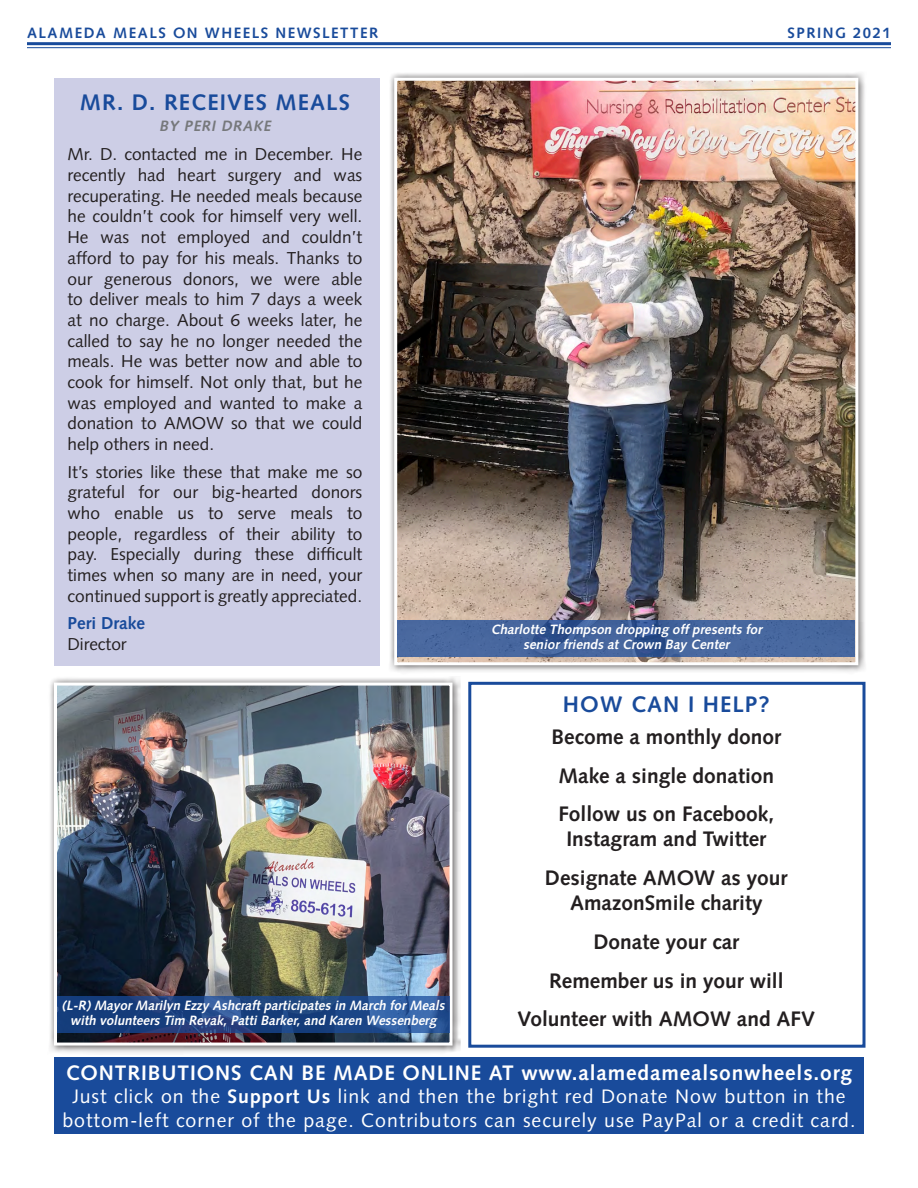
<style>
.page{position:relative;width:918px;height:1188px;background:#fff}
.page>*{position:absolute;margin:0;border:0;box-sizing:border-box;transform-origin:0 0}
.t1{font:700 22.5px "Syntax LT Std";letter-spacing:.05em;color:#194b9b}
.t2{font:700 21px/25.2px "Syntax LT Std";color:#231f20;text-align:center}
.t3{font:700 21px "Syntax LT Std";letter-spacing:.04em;color:#fff}
.t4{font:19.5px "Syntax LT Std";letter-spacing:.05em;color:#fff}
.t5{font:17.25px/20.7px "Syntax LT Std";color:#231f20;text-align:justify}
.t6{font:700 17.25px "Syntax LT Std";color:#194b9b}
.t7{font:700 15px "Syntax LT Std";letter-spacing:.1em;color:#194b9b}
.t8{font:italic 700 15px "Syntax LT Std";color:#76787b}
.t9{font:italic 700 13.5px/15px "Syntax LT Std";color:#fff;text-align:center}
.s1{font-weight:700}
</style>
<div class="page">
<hr style="left:27px;top:42px;width:864px;height:3px;background:#194b9b">
<hr style="left:27px;top:47px;width:864px;height:1px;background:#194b9b">
<div style="left:387px;top:71px;width:480px;height:603px;background:#231f20;opacity:.75"></div>
<img style="left:398px;top:82px;width:456px;height:579px">
<div style="left:394px;top:78px;width:464px;height:587px;border:3px solid #fff"></div>
<div style="left:54px;top:1057px;width:810px;height:77px;background:#194b9b"></div>
<div style="left:47px;top:676px;width:414px;height:378px;background:#231f20;opacity:.75"></div>
<img style="left:58px;top:687px;width:391px;height:355px">
<div style="left:54px;top:683px;width:399px;height:363px;border:3px solid #fff"></div>
<div style="left:54px;top:78px;width:325px;height:588px;background:#cdcee6"></div>
<svg style="left:397px;top:620px;width:458px;height:36px;background:#43639b"></svg>
<svg style="left:57px;top:996px;width:392px;height:36px;background:#204887"></svg>
<div style="left:468px;top:682px;width:398px;height:366px;border:3px solid #194b9b"></div>
<p class="t7" style="left:27px;top:24px;width:353px">ALAMEDA MEALS ON WHEELS NEWSLETTER</p>
<p class="t7" style="left:788px;top:24px;width:105px">SPRING 2021</p>
<p class="t1" style="left:80px;top:89px;width:272px">MR. D. RECEIVES MEALS</p>
<p class="t8" style="left:159px;top:117px;width:116px">BY PERI DRAKE</p>
<p class="t5" style="left:68px;top:144px;width:296px">Mr. D. contacted me in December. He recently had heart surgery and was recuperating. He needed meals because he couldn’t cook for himself very well.<br>He was not employed and couldn’t afford to pay for his meals. Thanks to our generous donors, we were able to deliver meals to him 7 days a week at no charge. About 6 weeks later, he called to say he no longer needed the meals. He was better now and able to cook for himself. Not only that, but he was employed and wanted to make a donation to AMOW so that we could help others in need.</p>
<p class="t5" style="left:68px;top:461px;width:296px">It’s stories like these that make me so grateful for our big-hearted donors who enable us to serve meals to people, regardless of their ability to pay. Especially during these difficult times when so many are in need, your continued support is greatly appreciated.</p>
<p class="t6" style="left:68px;top:613px;width:79px">Peri Drake</p>
<p class="t5" style="left:68px;top:634px;width:61px">Director</p>
<p class="t9" style="left:62px;top:998px;width:387px">(L-R) Mayor Marilyn Ezzy Ashcraft participates in March for Meals with volunteers Tim Revak, Patti Barker, and Karen Wessenberg</p>
<p class="t9" style="left:491px;top:622px;width:276px">Charlotte Thompson dropping off presents for</p>
<p class="t9" style="left:523px;top:637px;width:211px">senior friends at Crown Bay Center</p>
<p class="t1" style="left:563px;top:691px;width:209px">HOW CAN I HELP?</p>
<p class="t2" style="left:551px;top:724px;width:231px">Become a monthly donor</p>
<p class="t2" style="left:558px;top:763px;width:217px">Make a single donation</p>
<p class="t2" style="left:558px;top:802px;width:217px">Follow us on Facebook,<br>Instagram and Twitter</p>
<p class="t2" style="left:545px;top:865px;width:244px">Designate AMOW as your<br>AmazonSmile charity</p>
<p class="t2" style="left:593px;top:929px;width:147px">Donate your car</p>
<p class="t2" style="left:549px;top:968px;width:236px">Remember us in your will</p>
<p class="t2" style="left:518px;top:1007px;width:299px">Volunteer with AMOW and AFV</p>
<p class="t3" style="left:66px;top:1061px;width:788px">CONTRIBUTIONS CAN BE MADE ONLINE AT www.alamedamealsonwheels.org</p>
<p class="t4" style="left:72px;top:1085px;width:775px">Just click on the <span class="s1">Support Us</span> link and then the bright red Donate Now button in the</p>
<p class="t4" style="left:62px;top:1108px;width:795px">bottom-left corner of the page. Contributors can securely use PayPal or a credit card.</p>
</div>
